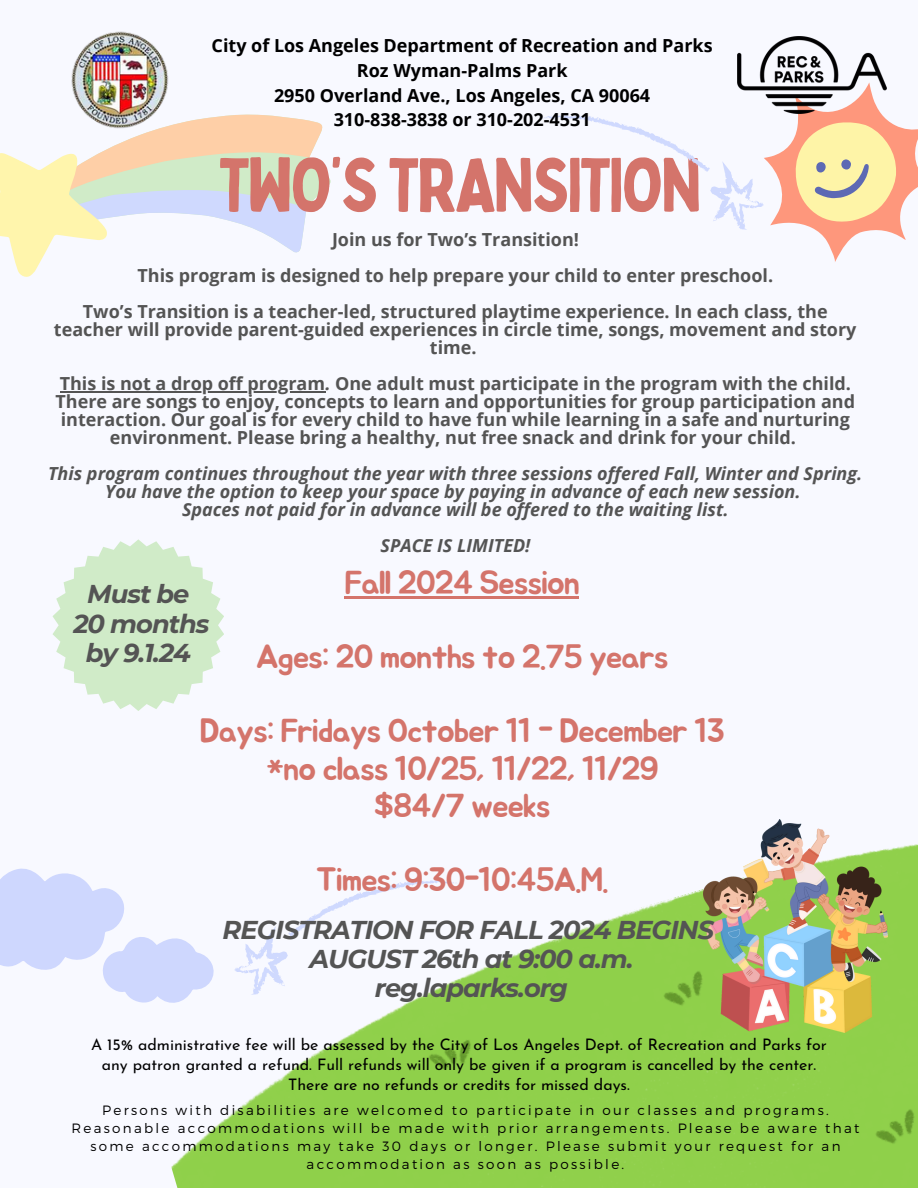
<style>
.page{position:relative;width:918px;height:1188px;background:#f8f9ff}
.page>*{position:absolute;margin:0;border:0;box-sizing:border-box;transform-origin:0 0}
.t1{font:75px "Bobby Jones";letter-spacing:-.04em;color:#d4746b}
.t2{font:33px/37.2px "Jua";letter-spacing:-.04em;color:#d4746b;text-align:center}
.t3{font:italic 700 25.8px/29.2px "Montserrat";letter-spacing:-.04em;color:#545454;text-align:center}
.t4{font:700 18px/18px "Open Sans";color:#545454;text-align:center}
.t5{font:italic 700 18px/18px "Open Sans";color:#545454;text-align:center}
.t6{font:700 18px/24.8px "Open Sans";color:#000;text-align:center}
.t7{font:15.9px/20.2px "Josefin Sans";color:#000;text-align:center}
.t8{font:300 13.5px/18px "Montserrat";letter-spacing:.17em;color:#000;text-align:center}
.s1{font-style:italic}
</style>
<div class="page">
<img style="left:171px;top:819px;width:747px;height:369px">
<img style="left:704px;top:820px;width:183px;height:212px">
<svg style="left:0;top:114px;width:331px;height:163px"></svg>
<svg style="left:0;top:868px;width:218px;height:139px"></svg>
<svg style="left:234px;top:880px;width:223px;height:115px"></svg>
<svg style="left:544px;top:114px;width:374px;height:148px"></svg>
<img style="left:69px;top:31px;width:102px;height:101px">
<img style="left:737px;top:36px;width:150px;height:78px">
<svg style="left:53px;top:539px;width:171px;height:172px"></svg>
<hr style="left:60px;top:391px;width:265px;height:1px;background:#545454">
<hr style="left:344px;top:596px;width:235px;height:2px;background:#d4746b">
<h2 class="t6" style="left:212px;top:33px;width:503px">City of Los Angeles Department of Recreation and Parks Roz Wyman-Palms Park<br>2950 Overland Ave., Los Angeles, CA 90064<br>310-838-3838 or 310-202-4531</h2>
<p class="t1" style="left:219px;top:138px;width:485px">TWO’S TRANSITION</p>
<p class="t4" style="left:332px;top:230px;width:249px">Join us for Two’s Transition!</p>
<h1 class="t4" style="left:137px;top:266px;width:637px">This program is designed to help prepare your child to enter preschool.</h1>
<h5 class="t4" style="left:54px;top:302px;width:804px">Two’s Transition is a teacher-led, structured playtime experience. In each class, the teacher will provide parent-guided experiences in circle time, songs, movement and story time.</h5>
<h5 class="t4" style="left:55px;top:374px;width:801px">This is not a drop off program<span class="s1">.</span> One adult must participate in the program with the child.<br>There are songs to enjoy, concepts to learn and opportunities for group participation and interaction. Our goal is for every child to have fun while learning in a safe and nurturing environment. Please bring a healthy, nut free snack and drink for your child.</h5>
<h5 class="t5" style="left:48px;top:464px;width:816px">This program continues throughout the year with three sessions offered Fall, Winter and Spring.<br>You have the option to keep your space by paying in advance of each new session.<br>Spaces not paid for in advance will be offered to the waiting list.</h5>
<h5 class="t5" style="left:381px;top:536px;width:151px">SPACE IS LIMITED!</h5>
<h5 class="t3" style="left:73px;top:579px;width:138px">Must be<br>20 months by 9.1.24</h5>
<h4 class="t2" style="left:344px;top:565px;width:237px">Fall 2024 Session</h4>
<h3 class="t2" style="left:256px;top:640px;width:415px">Ages: 20 months to 2.75 years</h3>
<h2 class="t2" style="left:200px;top:714px;width:527px">Days: Fridays October 11 - December 13 *no class 10/25, 11/22, 11/29<br>$84/7 weeks</h2>
<h2 class="t2" style="left:316px;top:862px;width:294px">Times: 9:30-10:45A.M.</h2>
<p class="t3" style="left:223px;top:915px;width:493px">REGISTRATION FOR FALL 2024 BEGINS<br>AUGUST 26th at 9:00 a.m. reg.laparks.org</p>
<p class="t7" style="left:91px;top:1036px;width:737px">A 15% administrative fee will be assessed by the City of Los Angeles Dept. of Recreation and Parks for any patron granted a refund. Full refunds will only be given if a program is cancelled by the center.<br>There are no refunds or credits for missed days.</p>
<h2 class="t8" style="left:71px;top:1101px;width:790px">Persons with disabilities are welcomed to participate in our classes and programs.<br>Reasonable accommodations will be made with prior arrangements. Please be aware that some accommodations may take 30 days or longer. Please submit your request for an accommodation as soon as possible.</h2>
</div>
